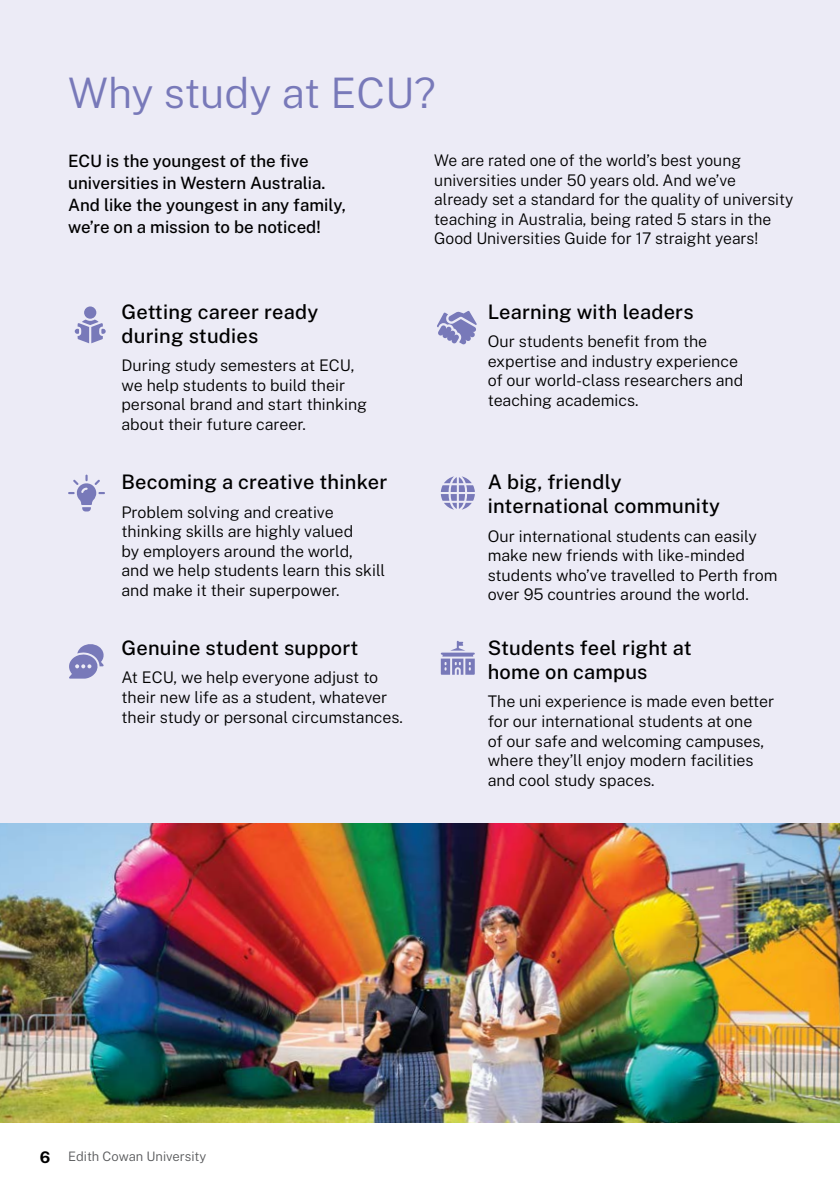
<style>
.page{position:relative;width:840px;height:1191px;background:#fff}
.page>*{position:absolute;margin:0;border:0;box-sizing:border-box;transform-origin:0 0}
.t1{font:300 42px "Public Sans";color:#7879b9}
.t2{font:500 20px/24px "Public Sans";letter-spacing:.01em;color:#000}
.t3{font:500 17px/22px "Public Sans";color:#000}
.t4{font:300 16px/19.6px "Public Sans";color:#000}
.t5{font:300 13px "Public Sans";color:#58595b}
.s1{font-weight:700;font-size:16px;color:#000}
</style>
<div class="page">
<div style="left:0;top:0;width:839px;height:1106px;background:#ecebf6"></div>
<svg style="left:437px;top:311px;width:39px;height:33px"></svg>
<svg style="left:68px;top:474px;width:37px;height:37px"></svg>
<svg style="left:440px;top:476px;width:34px;height:33px"></svg>
<svg style="left:440px;top:641px;width:34px;height:33px"></svg>
<div style="left:84px;top:306px;width:12px;height:13px;background:#7879b9;border-radius:50%"></div>
<svg style="left:75px;top:319px;width:31px;height:24px"></svg>
<svg style="left:69px;top:644px;width:35px;height:34px"></svg>
<hr style="left:839px;top:586px;width:1px;height:537px;background:#8d8dc5">
<img style="left:0;top:823px;width:839px;height:300px">
<h1 class="t1" style="left:68px;top:65px;width:369px">Why study at ECU?</h1>
<p class="t3" style="left:68px;top:149px;width:279px">ECU is the youngest of the five universities in Western Australia.<br>And like the youngest in any family, we’re on a mission to be noticed!</p>
<p class="t4" style="left:434px;top:150px;width:360px">We are rated one of the world’s best young universities under 50 years old. And we’ve already set a standard for the quality of university teaching in Australia, being rated 5 stars in the Good Universities Guide for 17 straight years!</p>
<p class="t2" style="left:121px;top:299px;width:198px">Getting career ready during studies</p>
<p class="t4" style="left:121px;top:355px;width:247px">During study semesters at ECU, we help students to build their personal brand and start thinking about their future career.</p>
<p class="t2" style="left:121px;top:469px;width:267px">Becoming a creative thinker</p>
<p class="t4" style="left:121px;top:501px;width:265px">Problem solving and creative thinking skills are highly valued<br>by employers around the world,<br>and we help students learn this skill and make it their superpower.</p>
<p class="t2" style="left:121px;top:635px;width:238px">Genuine student support</p>
<p class="t4" style="left:121px;top:667px;width:283px">At ECU, we help everyone adjust to their new life as a student, whatever their study or personal circumstances.</p>
<p class="t2" style="left:487px;top:299px;width:207px">Learning with leaders</p>
<p class="t4" style="left:487px;top:331px;width:257px">Our students benefit from the expertise and industry experience of our world-class researchers and teaching academics.</p>
<p class="t2" style="left:487px;top:469px;width:234px">A big, friendly international community</p>
<p class="t4" style="left:487px;top:525px;width:291px">Our international students can easily make new friends with like-minded students who’ve travelled to Perth from over 95 countries around the world.</p>
<p class="t2" style="left:487px;top:635px;width:205px">Students feel right at home on campus</p>
<p class="t4" style="left:487px;top:691px;width:288px">The uni experience is made even better for our international students at one<br>of our safe and welcoming campuses, where they’ll enjoy modern facilities and cool study spaces.</p>
<p class="t5" style="left:40px;top:1148px;width:168px"><span class="s1">6</span> Edith Cowan University</p>
</div>
